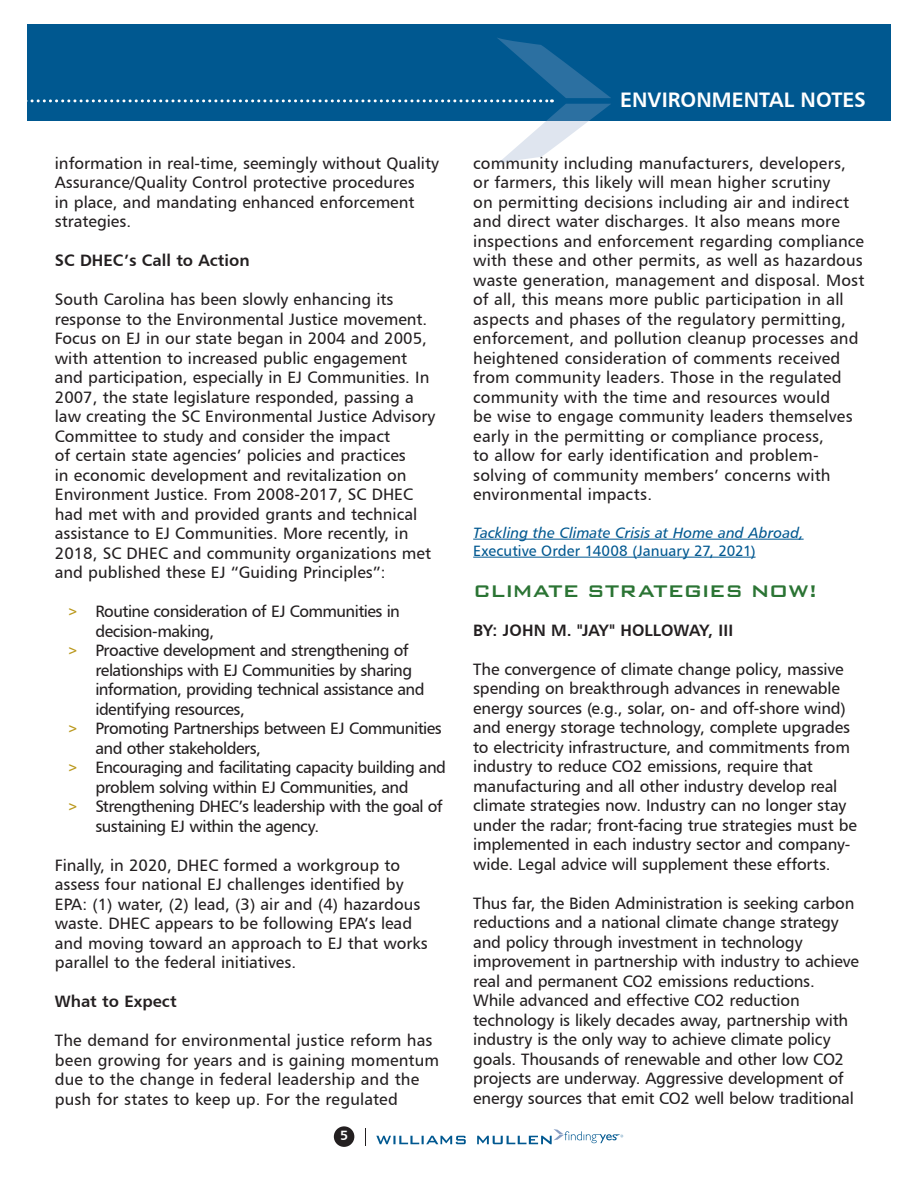
<style>
.page{position:relative;width:918px;height:1188px;background:#fff}
.page>*{position:absolute;margin:0;border:0;box-sizing:border-box;transform-origin:0 0}
.t1{font:500 22.5px "Bank Gothic BT";letter-spacing:-.035em;color:#2b7434}
.t2{font:21px "Humanist 777 BT Bold B";color:#fff}
.t3{font:16.5px/19.5px "Humanist 777 BT Roman B";color:#231f20}
.t4{font:16.5px "Humanist 777 BT Roman B";letter-spacing:-.03em;color:#231f20}
.t5{font:16.5px "Humanist 777 BT Roman B";letter-spacing:-.035em;color:#231f20}
.t6{font:16.5px "Humanist 777 BT Bold B";color:#231f20}
.t7{font:15px "Humanist 777 BT Italic B";letter-spacing:.005em;color:#005890}
.t8{font:15px "Humanist 777 BT Roman B";color:#005890}
.t9{font:13.5px "Humanist 777 BT Bold B";color:#fff}
.s1{font-family:"Arial";font-size:15px;color:#b9971a}
</style>
<div class="page">
<div style="left:334px;top:1126px;width:20px;height:21px;background:#231f20;border-radius:50%"></div>
<svg style="left:365px;top:1128px;width:1px;height:18px"></svg>
<svg style="left:376px;top:1129px;width:247px;height:15px"></svg>
<hr style="left:473px;top:539px;width:331px;height:1px;background:#005890">
<hr style="left:473px;top:557px;width:283px;height:1px;background:#005890">
<div style="left:27px;top:25px;width:864px;height:96px;background:#005890"></div>
<svg style="left:27px;top:38px;width:584px;height:126px"></svg>
<p class="t3" style="left:55px;top:153px;width:386px">information in real-time, seemingly without Quality Assurance/Quality Control protective procedures<br>in place, and mandating enhanced enforcement strategies.</p>
<p class="t6" style="left:55px;top:250px;width:196px">SC DHEC’s Call to Action</p>
<p class="t3" style="left:55px;top:289px;width:382px">South Carolina has been slowly enhancing its response to the Environmental Justice movement.<br>Focus on EJ in our state began in 2004 and 2005, with attention to increased public engagement and participation, especially in EJ Communities. In 2007, the state legislature responded, passing a law creating the SC Environmental Justice Advisory Committee to study and consider the impact<br>of certain state agencies’ policies and practices<br>in economic development and revitalization on Environment Justice. From 2008-2017, SC DHEC had met with and provided grants and technical assistance to EJ Communities. More recently, in 2018, SC DHEC and community organizations met and published these EJ “Guiding Principles”:</p>
<p class="t4" style="left:68px;top:601px;width:333px"><span class="s1">&gt;</span> Routine consideration of EJ Communities in</p>
<p class="t5" style="left:95px;top:621px;width:120px">decision-making,</p>
<p class="t4" style="left:68px;top:640px;width:342px"><span class="s1">&gt;</span> Proactive development and strengthening of</p>
<p class="t5" style="left:95px;top:660px;width:318px">relationships with EJ Communities by sharing</p>
<p class="t4" style="left:95px;top:679px;width:331px">information, providing technical assistance and</p>
<p class="t4" style="left:95px;top:699px;width:151px">identifying resources,</p>
<p class="t4" style="left:68px;top:718px;width:375px"><span class="s1">&gt;</span> Promoting Partnerships between EJ Communities</p>
<p class="t4" style="left:95px;top:738px;width:167px">and other stakeholders,</p>
<p class="t5" style="left:68px;top:757px;width:379px"><span class="s1">&gt;</span> Encouraging and facilitating capacity building and</p>
<p class="t4" style="left:95px;top:777px;width:315px">problem solving within EJ Communities, and</p>
<p class="t4" style="left:68px;top:796px;width:376px"><span class="s1">&gt;</span> Strengthening DHEC’s leadership with the goal of</p>
<p class="t4" style="left:95px;top:816px;width:225px">sustaining EJ within the agency.</p>
<p class="t3" style="left:55px;top:855px;width:374px">Finally, in 2020, DHEC formed a workgroup to assess four national EJ challenges identified by EPA: (1) water, (2) lead, (3) air and (4) hazardous waste. DHEC appears to be following EPA’s lead and moving toward an approach to EJ that works parallel to the federal initiatives.</p>
<p class="t6" style="left:55px;top:991px;width:123px">What to Expect</p>
<p class="t3" style="left:55px;top:1030px;width:386px">The demand for environmental justice reform has been growing for years and is gaining momentum due to the change in federal leadership and the push for states to keep up. For the regulated</p>
<p class="t9" style="left:340px;top:1127px;width:10px">5</p>
<p class="t2" style="left:620px;top:86px;width:247px">ENVIRONMENTAL NOTES</p>
<p class="t3" style="left:473px;top:153px;width:393px">community including manufacturers, developers, or farmers, this likely will mean higher scrutiny<br>on permitting decisions including air and indirect and direct water discharges. It also means more inspections and enforcement regarding compliance with these and other permits, as well as hazardous waste generation, management and disposal. Most of all, this means more public participation in all aspects and phases of the regulatory permitting, enforcement, and pollution cleanup processes and heightened consideration of comments received from community leaders. Those in the regulated community with the time and resources would<br>be wise to engage community leaders themselves early in the permitting or compliance process,<br>to allow for early identification and problem&shy;solving of community members’ concerns with environmental impacts.</p>
<p class="t7" style="left:473px;top:523px;width:332px">Tackling the Climate Crisis at Home and Abroad,</p>
<p class="t8" style="left:473px;top:541px;width:284px">Executive Order 14008 (January 27, 2021)</p>
<h1 class="t1" style="left:473px;top:578px;width:346px">CLIMATE STRATEGIES NOW!</h1>
<p class="t6" style="left:473px;top:620px;width:261px">BY: JOHN M. "JAY" HOLLOWAY, III</p>
<p class="t3" style="left:473px;top:659px;width:385px">The convergence of climate change policy, massive spending on breakthrough advances in renewable energy sources (e.g., solar, on- and off-shore wind) and energy storage technology, complete upgrades to electricity infrastructure, and commitments from industry to reduce CO2 emissions, require that manufacturing and all other industry develop real climate strategies now. Industry can no longer stay under the radar; front-facing true strategies must be implemented in each industry sector and company&shy;wide. Legal advice will supplement these efforts.</p>
<p class="t3" style="left:473px;top:893px;width:387px">Thus far, the Biden Administration is seeking carbon reductions and a national climate change strategy and policy through investment in technology improvement in partnership with industry to achieve real and permanent CO2 emissions reductions.<br>While advanced and effective CO2 reduction technology is likely decades away, partnership with industry is the only way to achieve climate policy goals. Thousands of renewable and other low CO2 projects are underway. Aggressive development of energy sources that emit CO2 well below traditional</p>
</div>
